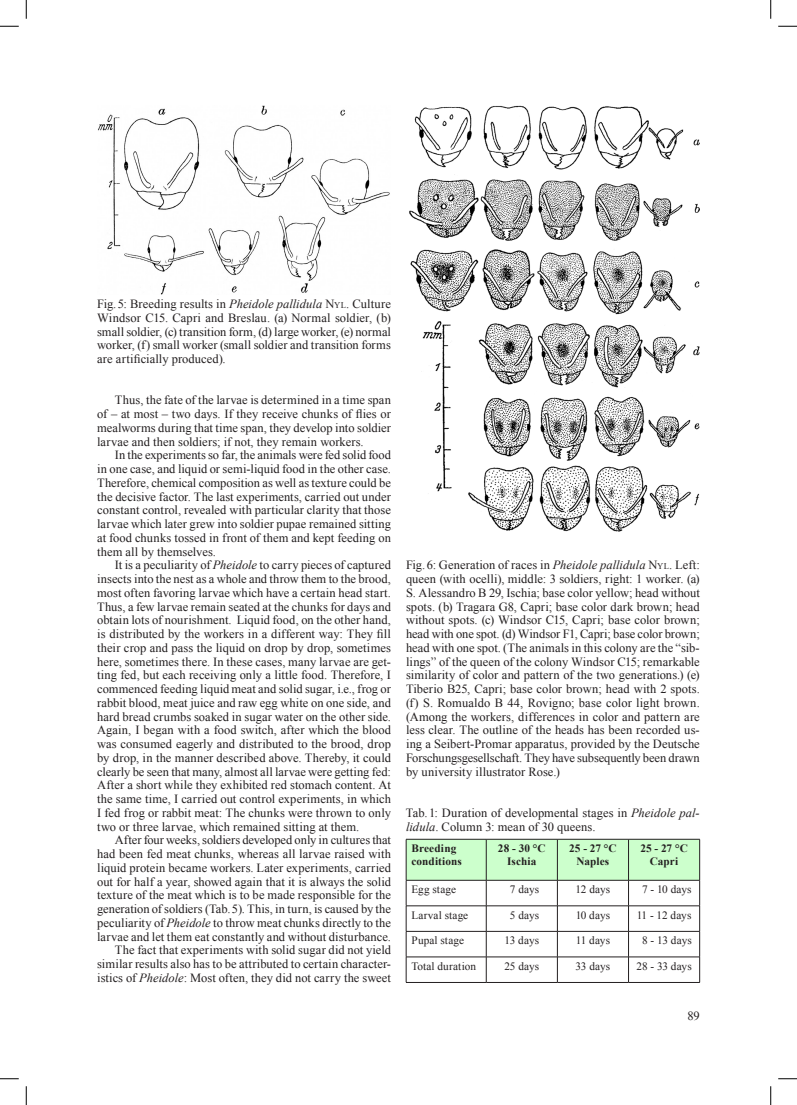
<style>
.page{position:relative;width:797px;height:1105px;background:#fff}
.page>*{position:absolute;margin:0;border:0;box-sizing:border-box;transform-origin:0 0}
.t1{font:12.5px/13.8px "Times New Roman";letter-spacing:.005em;color:#231f20;text-align:justify}
.t2{font:11.25px "Times New Roman";letter-spacing:.005em;color:#231f20}
.t3{font:700 11.25px/12.5px "Times New Roman";letter-spacing:.005em;color:#231f20;text-align:center}
.s1{font-style:italic}
.s2{font-style:inherit}
.s3{font-size:8.75px}
.s4{color:#fff}
</style>
<div class="page">
<hr style="left:406px;top:982px;width:80px;height:1px;background:#231f20">
<hr style="left:486px;top:982px;width:71px;height:1px;background:#231f20">
<hr style="left:557px;top:982px;width:71px;height:1px;background:#231f20">
<hr style="left:628px;top:982px;width:71px;height:1px;background:#231f20">
<svg style="left:406px;top:839px;width:294px;height:143px"></svg>
<img style="left:98px;top:106px;width:292px;height:189px">
<img style="left:409px;top:106px;width:290px;height:426px">
<svg style="left:0;top:25px;width:19px;height:2px"></svg>
<svg style="left:778px;top:25px;width:19px;height:2px"></svg>
<svg style="left:0;top:1078px;width:19px;height:1px"></svg>
<svg style="left:778px;top:1078px;width:19px;height:1px"></svg>
<svg style="left:25px;top:0;width:2px;height:19px"></svg>
<svg style="left:25px;top:1086px;width:2px;height:19px"></svg>
<svg style="left:770px;top:0;width:1px;height:19px"></svg>
<svg style="left:770px;top:1086px;width:1px;height:19px"></svg>
<p class="t1" style="left:97px;top:297px;width:295px">Fig.5: Breeding results in <span class="s1">Pheidole pallidula</span> <span class="s2">N</span><span class="s3">yl</span>. Culture Windsor C15. Capri and Breslau. (a) Normal soldier, (b) small soldier, (c) transition form, (d) large worker, (e) normal worker, (f) small worker (small soldier and transition forms are artificially produced).</p>
<p class="t1" style="left:97px;top:393px;width:295px;text-indent:18px">Thus, the fate of the larvae is determined in a time span of – at most – two days. If they receive chunks of flies or mealworms during that time span, they develop into soldier larvae and then soldiers; if not, they remain workers.</p>
<p class="t1" style="left:97px;top:448px;width:295px;text-indent:18px">In the experiments so far, the animals were fed solid food in one case, and liquid or semi-liquid food in the other case.<br>Therefore, chemical composition as well as texture could be the decisive factor. The last experiments, carried out under constant control, revealed with particular clarity that those larvae which later grew into soldier pupae remained sitting at food chunks tossed in front of them and kept feeding on them all by themselves.</p>
<p class="t1" style="left:97px;top:558px;width:295px;text-indent:18px">It is a peculiarity of <span class="s1">Pheidole</span> to carry pieces of captured insects into the nest as a whole and throw them to the brood, most often favoring larvae which have a certain head start.<br>Thus, a few larvae remain seated at the chunks for days and obtain lots of nourishment. Liquid food, on the other hand, is distributed by the workers in a different way: They fill their crop and pass the liquid on drop by drop, sometimes here, sometimes there. In these cases, many larvae are get&shy;ting fed, but each receiving only a little food. Therefore, I commenced feeding liquid meat and solid sugar, i.e., frog or rabbit blood, meat juice and raw egg white on one side, and hard bread crumbs soaked in sugar water on the other side.<br>Again, I began with a food switch, after which the blood was consumed eagerly and distributed to the brood, drop by drop, in the manner described above. Thereby, it could clearly be seen that many, almost all larvae were getting fed:<br>After a short while they exhibited red stomach content. At the same time, I carried out control experiments, in which I fed frog or rabbit meat: The chunks were thrown to only two or three larvae, which remained sitting at them.</p>
<p class="t1" style="left:97px;top:833px;width:295px;text-align:right">After four weeks, soldiers developed only in cultures that had been fed meat chunks, whereas all larvae raised with liquid protein became workers. Later experiments, carried out for half a year, showed again that it is always the solid texture of the meat which is to be made responsible for the generation of soldiers (Tab.5). This, in turn, is caused by the peculiarity of <span class="s1">Pheidole</span> to throw meat chunks directly to the larvae and let them eat constantly and without disturbance.<br>The fact that experiments with solid sugar did not yield similar results also has to be attributed to certain character&shy;istics of <span class="s1">Pheidole</span>: Most often, they did not carry the sweet</p>
<p class="t1" style="left:406px;top:558px;width:295px">Fig.6: Generation of races in <span class="s1">Pheidole pallidula</span> <span class="s2">N</span><span class="s3">yl</span>. Left: queen (with ocelli), middle: 3 soldiers, right: 1 worker. (a)<br>S. Alessandro B 29, Ischia; base color yellow; head without spots. (b) Tragara G8, Capri; base color dark brown; head without spots. (c) Windsor C15, Capri; base color brown; head with one spot. (d) Windsor F1, Capri; base color brown; head with one spot. (The animals in this colony are the “sib&shy;lings” of the queen of the colony Windsor C15; remarkable similarity of color and pattern of the two generations.) (e)<br>Tiberio B25, Capri; base color brown; head with 2 spots. (f) S. Romualdo B 44, Rovigno; base color light brown. (Among the workers, differences in color and pattern are less clear. The outline of the heads has been recorded us&shy;ing a Seibert-Promar apparatus, provided by the Deutsche Forschungsgesellschaft. They have subsequently been drawn by university illustrator Rose<span class="s2">.</span>)</p>
<p class="t1" style="left:406px;top:805px;width:295px">Tab. 1: Duration of developmental stages in <span class="s1">Pheidole pal&shy;lidula</span>. Column 3: mean of 30 queens.</p>
<p class="t3" style="left:411px;top:842px;width:52px;text-align:left">Breeding conditions</p>
<p class="t3" style="left:498px;top:842px;width:49px">28 - 30 °C<br>Ischia</p>
<p class="t3" style="left:569px;top:842px;width:49px">25 - 27 °C<br>Naples</p>
<p class="t3" style="left:640px;top:842px;width:49px">25 - 27 °C<br>Capri</p>
<p class="t2" style="left:411px;top:882px;width:46px">Egg stage</p>
<p class="t2" style="left:504px;top:882px;width:36px"><span class="s4">0</span>7 days</p>
<p class="t2" style="left:575px;top:882px;width:36px">12 days</p>
<p class="t2" style="left:636px;top:882px;width:57px"><span class="s4">0</span>7 - 10 days</p>
<p class="t2" style="left:411px;top:908px;width:58px">Larval stage</p>
<p class="t2" style="left:504px;top:908px;width:36px"><span class="s4">0</span>5 days</p>
<p class="t2" style="left:575px;top:908px;width:36px">10 days</p>
<p class="t2" style="left:637px;top:908px;width:56px">11 - 12 days</p>
<p class="t2" style="left:411px;top:933px;width:54px">Pupal stage</p>
<p class="t2" style="left:504px;top:933px;width:36px">13 days</p>
<p class="t2" style="left:576px;top:933px;width:36px">11 days</p>
<p class="t2" style="left:636px;top:933px;width:57px"><span class="s4">0</span>8 - 13 days</p>
<p class="t2" style="left:411px;top:959px;width:66px">Total duration</p>
<p class="t2" style="left:504px;top:959px;width:36px">25 days</p>
<p class="t2" style="left:575px;top:959px;width:36px">33 days</p>
<p class="t2" style="left:636px;top:959px;width:57px">28 - 33 days</p>
<p class="t1" style="left:687px;top:1009px;width:14px">89</p>
</div>
